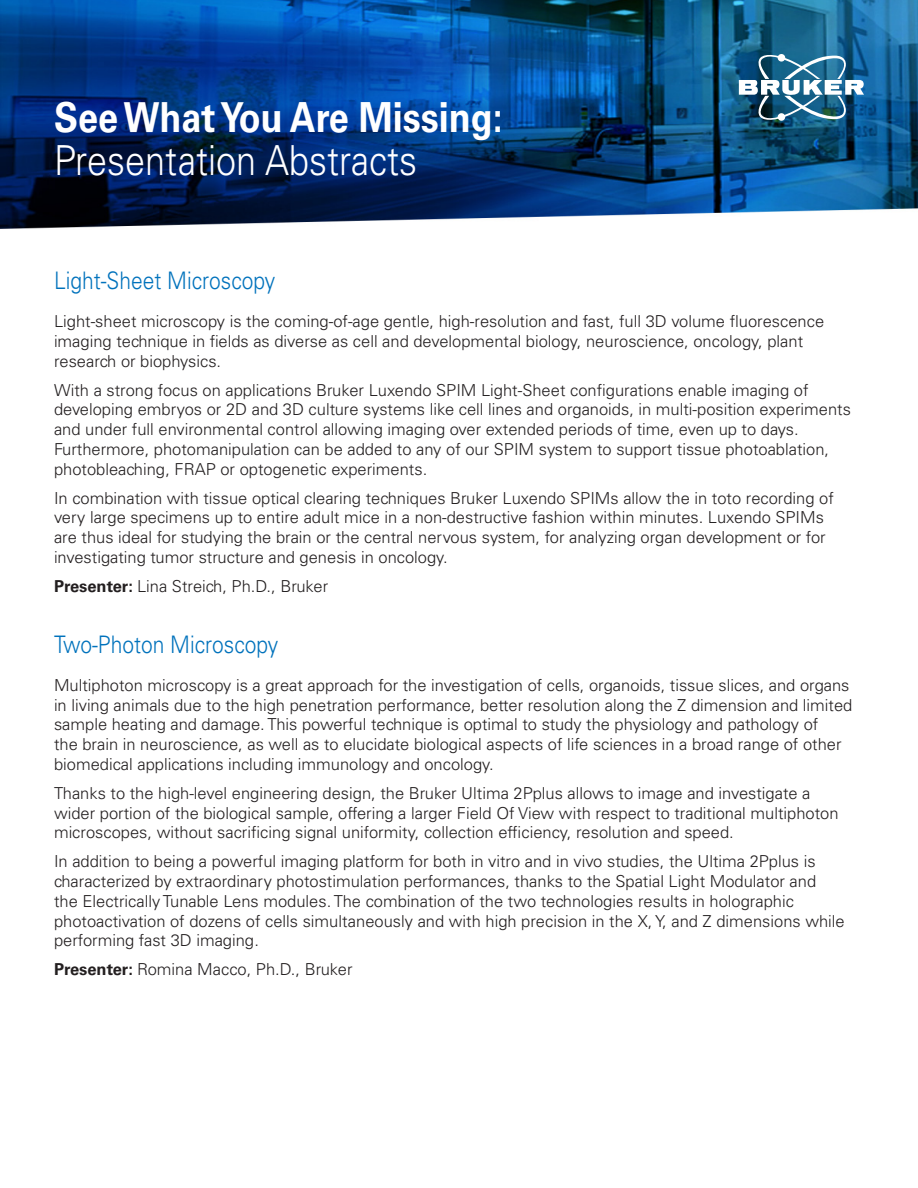
<style>
.page{position:relative;width:918px;height:1188px;background:#fff}
.page>*{position:absolute;margin:0;border:0;box-sizing:border-box;transform-origin:0 0}
.t1{font:700 41.4px/43.2px "Univers LT Std";color:#fff;scale:.87 1}
.t2{font:300 24.15px "Univers LT Std";color:#0072bc;scale:.87 1}
.t3{font:300 16.5px/19.8px "Univers LT Std";color:#231f20}
.s1{font-weight:300}
.s2{font-weight:700}
</style>
<div class="page">
<img style="left:0;top:0;width:918px;height:229px">
<svg style="left:739px;top:54px;width:125px;height:67px"></svg>
<p class="t1" style="left:54px;top:96px;width:517px">See What You Are Missing:<br><span class="s1">Presentation Abstracts</span></p>
<p class="t2" style="left:54px;top:266px;width:256px">Light-Sheet Microscopy</p>
<p class="t3" style="left:54px;top:311px;width:772px">Light-sheet microscopy is the coming-of-age gentle, high-resolution and fast, full 3D volume fluorescence imaging technique in fields as diverse as cell and developmental biology, neuroscience, oncology, plant research or biophysics.</p>
<p class="t3" style="left:54px;top:380px;width:798px">With a strong focus on applications Bruker Luxendo SPIM Light-Sheet configurations enable imaging of developing embryos or 2D and 3D culture systems like cell lines and organoids, in multi-position experiments and under full environmental control allowing imaging over extended periods of time, even up to days.<br>Furthermore, photomanipulation can be added to any of our SPIM system to support tissue photoablation, photobleaching, FRAP or optogenetic experiments.</p>
<p class="t3" style="left:54px;top:488px;width:781px">In combination with tissue optical clearing techniques Bruker Luxendo SPIMs allow the in toto recording of very large specimens up to entire adult mice in a non-destructive fashion within minutes. Luxendo SPIMs are thus ideal for studying the brain or the central nervous system, for analyzing organ development or for investigating tumor structure and genesis in oncology.</p>
<p class="t3" style="left:54px;top:576px;width:276px"><span class="s2">Presenter:</span> Lina Streich, Ph.D., Bruker</p>
<p class="t2" style="left:54px;top:630px;width:259px">Two-Photon Microscopy</p>
<p class="t3" style="left:54px;top:675px;width:800px">Multiphoton microscopy is a great approach for the investigation of cells, organoids, tissue slices, and organs in living animals due to the high penetration performance, better resolution along the Z dimension and limited sample heating and damage. This powerful technique is optimal to study the physiology and pathology of<br>the brain in neuroscience, as well as to elucidate biological aspects of life sciences in a broad range of other biomedical applications including immunology and oncology.</p>
<p class="t3" style="left:54px;top:783px;width:786px">Thanks to the high-level engineering design, the Bruker Ultima 2Pplus allows to image and investigate a wider portion of the biological sample, offering a larger Field Of View with respect to traditional multiphoton microscopes, without sacrificing signal uniformity, collection efficiency, resolution and speed.</p>
<p class="t3" style="left:54px;top:851px;width:792px">In addition to being a powerful imaging platform for both in vitro and in vivo studies, the Ultima 2Pplus is characterized by extraordinary photostimulation performances, thanks to the Spatial Light Modulator and<br>the Electrically Tunable Lens modules. The combination of the two technologies results in holographic photoactivation of dozens of cells simultaneously and with high precision in the X, Y, and Z dimensions while performing fast 3D imaging.</p>
<p class="t3" style="left:54px;top:959px;width:300px"><span class="s2">Presenter:</span> Romina Macco, Ph.D., Bruker</p>
</div>
